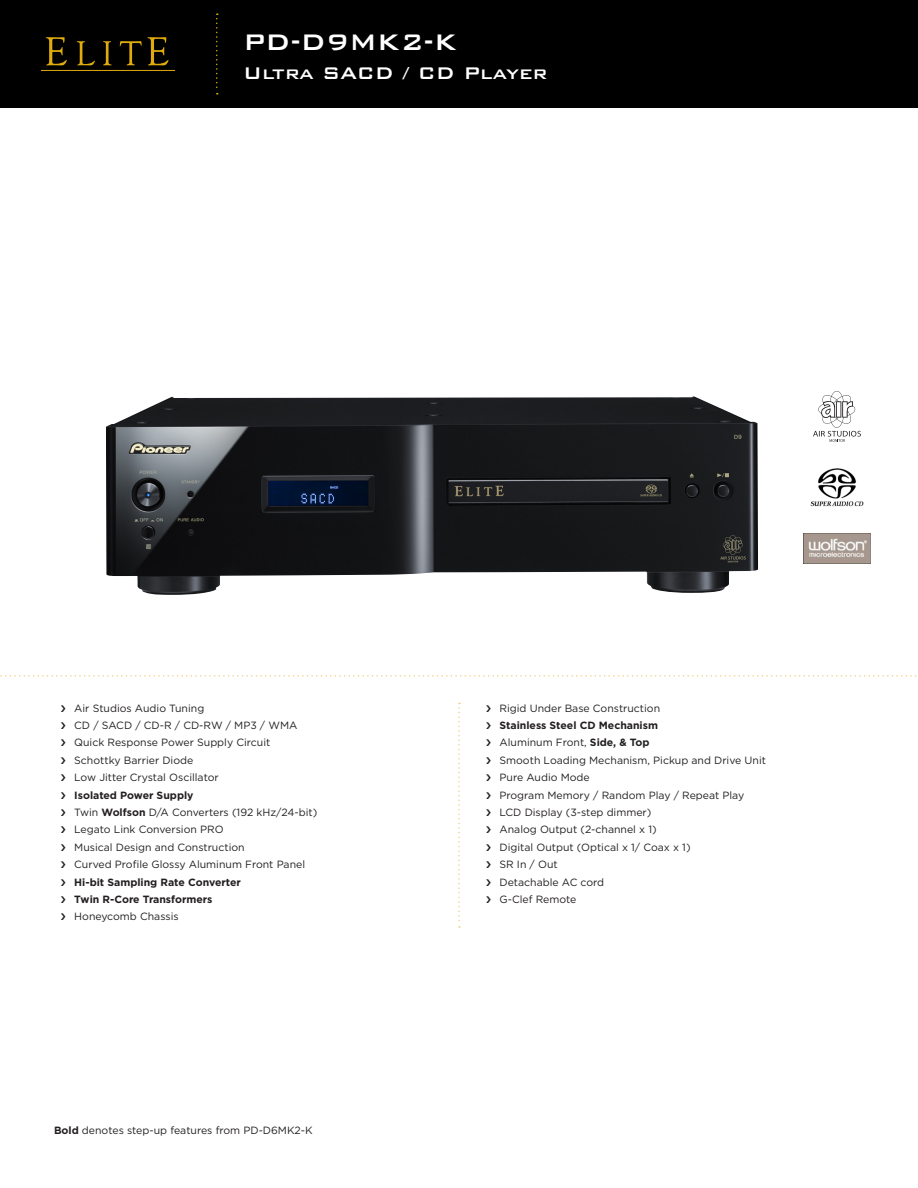
<style>
.page{position:relative;width:918px;height:1188px;background:#fff}
.page>*{position:absolute;margin:0;border:0;box-sizing:border-box;transform-origin:0 0}
.t1{font:500 30px "Bank Gothic BT";color:#fff}
.t2{font:500 22.5px "Bank Gothic BT";color:#fff}
.Main_Text{font:10.5px "Gotham";color:#231f20}
.Main_Text-2{font:700 10.5px "Gotham";color:#231f20}
.Legal{font:10.5px "Gotham";color:#231f20}
.s1{font-weight:700}
</style>
<div class="page">
<div style="left:0;top:0;width:918px;height:108px;background:#000"></div>
<svg style="left:216px;top:14px;width:2px;height:80px"></svg>
<svg style="left:46px;top:37px;width:21px;height:28px"></svg>
<svg style="left:77px;top:41px;width:18px;height:24px"></svg>
<svg style="left:103px;top:41px;width:9px;height:24px"></svg>
<svg style="left:120px;top:41px;width:22px;height:24px"></svg>
<svg style="left:148px;top:37px;width:20px;height:28px"></svg>
<hr style="left:41px;top:70px;width:134px;height:1px;background:#e0ab0d">
<img style="left:106px;top:396px;width:652px;height:199px">
<svg style="left:813px;top:391px;width:48px;height:51px"></svg>
<img style="left:810px;top:469px;width:54px;height:37px">
<img style="left:804px;top:533px;width:66px;height:31px">
<svg style="left:458px;top:703px;width:2px;height:225px"></svg>
<svg style="left:0;top:675px;width:917px;height:2px"></svg>
<p class="t1" style="left:243px;top:26px;width:216px">PD-D9MK2-K</p>
<p class="t2" style="left:243px;top:61px;width:306px">Ultra SACD / CD Player</p>
<p class="t1" style="left:243px;top:29px;width:146px">DV 58AV</p>
<p class="Main_Text" style="left:74px;top:702px;width:132px">Air Studios Audio Tuning</p>
<p class="Main_Text" style="left:74px;top:719px;width:225px">CD / SACD / CD-R / CD-RW / MP3 / WMA</p>
<p class="Main_Text" style="left:74px;top:737px;width:198px">Quick Response Power Supply Circuit</p>
<p class="Main_Text" style="left:74px;top:754px;width:121px">Schottky Barrier Diode</p>
<p class="Main_Text" style="left:74px;top:772px;width:146px">Low Jitter Crystal Oscillator</p>
<p class="Main_Text-2" style="left:74px;top:789px;width:121px">Isolated Power Supply</p>
<p class="Main_Text" style="left:74px;top:806px;width:245px">Twin <span class="s1">Wolfson</span> D/A Converters (192 kHz/24-bit)</p>
<p class="Main_Text" style="left:74px;top:824px;width:151px">Legato Link Conversion PRO</p>
<p class="Main_Text" style="left:74px;top:841px;width:172px">Musical Design and Construction</p>
<p class="Main_Text" style="left:74px;top:859px;width:232px">Curved Profile Glossy Aluminum Front Panel</p>
<p class="Main_Text-2" style="left:74px;top:876px;width:168px">Hi-bit Sampling Rate Converter</p>
<p class="Main_Text-2" style="left:74px;top:893px;width:140px">Twin R-Core Transformers</p>
<p class="Main_Text" style="left:74px;top:911px;width:106px">Honeycomb Chassis</p>
<p class="Legal" style="left:54px;top:1124px;width:260px"><span class="s1">Bold</span> denotes step-up features from PD-D6MK2-K</p>
<p class="Main_Text" style="left:500px;top:702px;width:162px">Rigid Under Base Construction</p>
<p class="Main_Text-2" style="left:500px;top:719px;width:160px">Stainless Steel CD Mechanism</p>
<p class="Main_Text" style="left:500px;top:737px;width:152px">Aluminum Front, <span class="s1">Side, &amp; Top</span></p>
<p class="Main_Text" style="left:500px;top:754px;width:268px">Smooth Loading Mechanism, Pickup and Drive Unit</p>
<p class="Main_Text" style="left:500px;top:772px;width:92px">Pure Audio Mode</p>
<p class="Main_Text" style="left:500px;top:789px;width:246px">Program Memory / Random Play / Repeat Play</p>
<p class="Main_Text" style="left:500px;top:806px;width:153px">LCD Display (3-step dimmer)</p>
<p class="Main_Text" style="left:500px;top:824px;width:159px">Analog Output (2-channel x 1)</p>
<p class="Main_Text" style="left:500px;top:841px;width:193px">Digital Output (Optical x 1/ Coax x 1)</p>
<p class="Main_Text" style="left:500px;top:859px;width:60px">SR In / Out</p>
<p class="Main_Text" style="left:500px;top:876px;width:106px">Detachable AC cord</p>
<p class="Main_Text" style="left:500px;top:893px;width:79px">G-Clef Remote</p>
</div>
